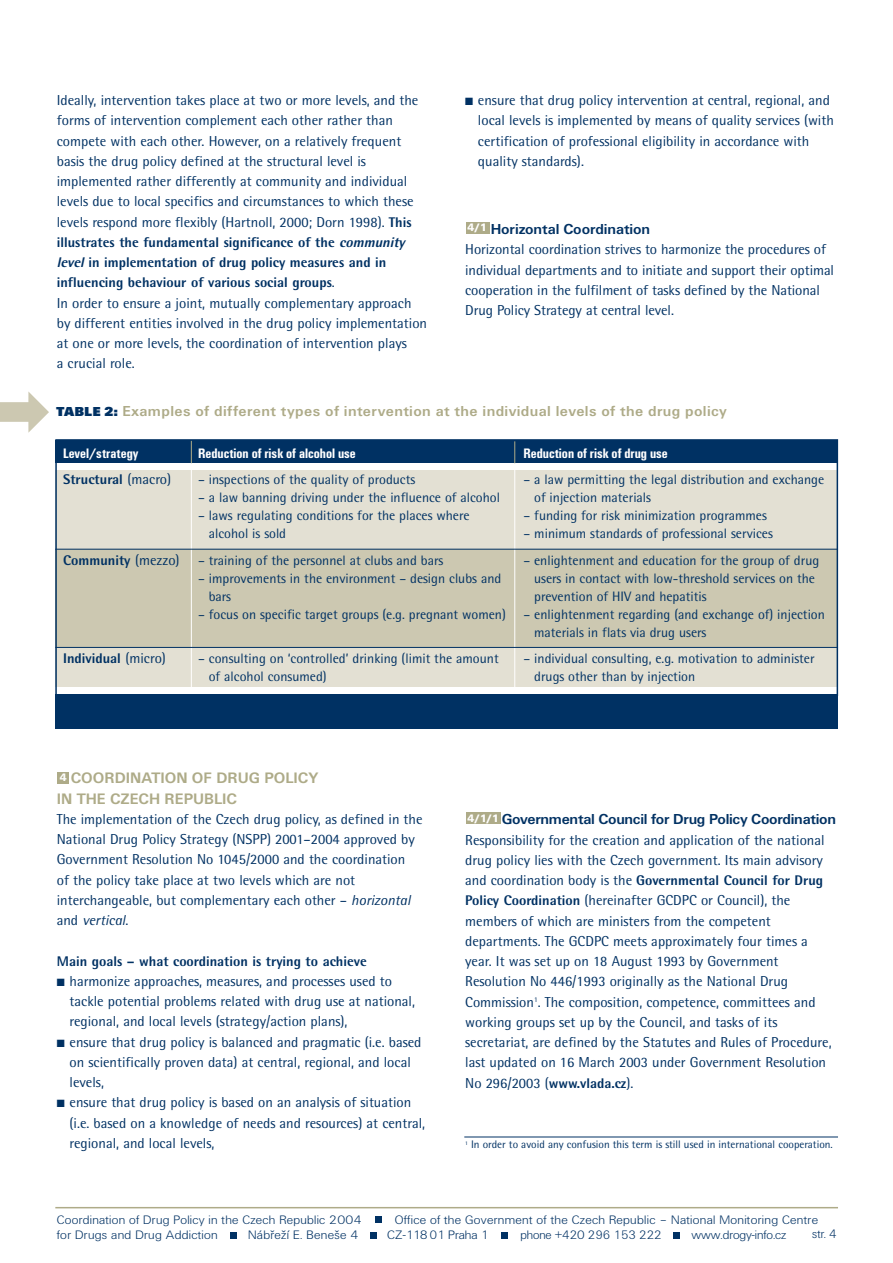
<style>
.page{position:relative;width:893px;height:1263px;background:#fff}
.page>*{position:absolute;margin:0;border:0;box-sizing:border-box;transform-origin:0 0}
.t1{font:16.05px/20.2px "Rotis Semi Sans Extra Bold CE";color:#003163}
.t2{font:700 15.75px/20.2px "Unitus TEE";color:#aeab88}
.t3{font:700 15px "Unitus TEE";letter-spacing:.025em;color:#aeab88}
.t4{font:700 15px "Unitus TEE";letter-spacing:-.02em;color:#003163}
.t5{font:14.25px/20.2px "Rotis Semi Sans CE";color:#003163}
.t6{font:700 condensed 14.25px "Unitus TEE";color:#fff}
.t7{font:13.5px/18px "Rotis Semi Sans CE";color:#003163}
.t8{font:12.75px "Unitus DEE Ligh";letter-spacing:.025em;color:#003163;scale:1.05 1}
.t9{font:12.75px "Unitus DEE Ligh";letter-spacing:.025em;color:#003163;scale:1.04 1}
.t10{font:12.75px "Unitus DEE Ligh";letter-spacing:-.005em;color:#003163}
.t11{font:12.75px "Unitus DEE Ligh";color:#003163;scale:1.05 1}
.t12{font:12.75px "Unitus DEE Ligh";letter-spacing:.025em;color:#003163}
.t13{font:11.25px "Unitus TEE Blac";color:#fff}
.t14{font:10.8px "Rotis Semi Sans CE";color:#003163}
.s1{font-family:"Rotis Semi Sans Extra Bold CE";font-size:16.05px}
.s2{font-style:italic}
.s3{font-family:"Rotis Semi Sans CE";font-size:14.25px}
.s4{font-family:"Unitus DEE Ultr";font-size:13.5px;color:#003163}
</style>
<div class="page">
<hr style="left:55px;top:1207px;width:783px;height:1px;background:#aeab88">
<svg style="left:375px;top:1217px;width:6px;height:6px"></svg>
<div style="left:230px;top:1232px;width:7px;height:7px;background:#003163"></div>
<div style="left:370px;top:1232px;width:7px;height:7px;background:#003163"></div>
<div style="left:501px;top:1232px;width:7px;height:7px;background:#003163"></div>
<div style="left:673px;top:1232px;width:7px;height:7px;background:#003163"></div>
<div style="left:466px;top:222px;width:23px;height:12px;background:#aeab88"></div>
<div style="left:58px;top:772px;width:11px;height:12px;background:#aeab88"></div>
<div style="left:466px;top:812px;width:34px;height:12px;background:#aeab88"></div>
<div style="left:55px;top:470px;width:783px;height:79px;background:#e3e0d3"></div>
<div style="left:55px;top:549px;width:783px;height:98px;background:#ccc8b1"></div>
<div style="left:55px;top:648px;width:783px;height:39px;background:#e3e0d3"></div>
<div style="left:55px;top:440px;width:783px;height:23px;background:#003163"></div>
<svg style="left:191px;top:442px;width:1px;height:21px"></svg>
<hr style="left:191px;top:466px;width:1px;height:225px;background:#fff">
<hr style="left:514px;top:467px;width:1px;height:225px;background:#fff">
<svg style="left:514px;top:442px;width:1px;height:21px"></svg>
<hr style="left:55px;top:549px;width:783px;height:1px;background:#003163">
<hr style="left:55px;top:647px;width:783px;height:1px;background:#003163">
<div style="left:55px;top:439px;width:783px;height:257px;border:2px solid #003163"></div>
<svg style="left:1px;top:391px;width:48px;height:42px"></svg>
<div style="left:55px;top:695px;width:783px;height:34px;background:#003163"></div>
<hr style="left:464px;top:1137px;width:374px;height:1px;background:#003163">
<p class="t5" style="left:57px;top:91px;width:363px">Ideally, intervention takes place at two or more levels, and the forms of intervention complement each other rather than compete with each other. However, on a relatively frequent basis the drug policy defined at the structural level is implemented rather differently at community and individual levels due to local specifics and circumstances to which these levels respond more flexibly (Hartnoll, 2000; Dorn 1998). <span class="s1">This</span></p>
<p class="t1" style="left:57px;top:233px;width:349px">illustrates the fundamental significance of the <span class="s2">community level</span> in implementation of drug policy measures and in influencing behaviour of various social groups<span class="s3">.</span></p>
<p class="t5" style="left:57px;top:294px;width:372px">In order to ensure a joint, mutually complementary approach by different entities involved in the drug policy implementation at one or more levels, the coordination of intervention plays<br>a crucial role.</p>
<p class="t5" style="left:478px;top:91px;width:357px;text-indent:-13px">■ ensure that drug policy intervention at central, regional, and local levels is implemented by means of quality services (with certification of professional eligibility in accordance with quality standards).</p>
<p class="t13" style="left:467px;top:224px;width:21px">4/1</p>
<p class="t4" style="left:490px;top:224px;width:161px">Horizontal Coordination</p>
<p class="t5" style="left:465px;top:241px;width:370px">Horizontal coordination strives to harmonize the procedures of individual departments and to initiate and support their optimal cooperation in the fulfilment of tasks defined by the National Drug Policy Strategy at central level.</p>
<p class="t3" style="left:56px;top:406px;width:672px"><span class="s4">TABLE 2:</span> Examples of different types of intervention at the individual levels of the drug policy</p>
<p class="t6" style="left:63px;top:448px;width:77px">Level/strategy</p>
<p class="t1" style="left:63px;top:471px;width:109px">Structural <span class="s3">(macro)</span></p>
<p class="t1" style="left:63px;top:551px;width:118px">Community <span class="s3">(mezzo)</span></p>
<p class="t1" style="left:63px;top:650px;width:104px">Individual <span class="s3">(micro)</span></p>
<p class="t6" style="left:198px;top:448px;width:159px">Reduction of risk of alcohol use</p>
<p class="t7" style="left:198px;top:472px;width:219px">– inspections of the quality of products</p>
<p class="t7" style="left:198px;top:490px;width:303px">– a law banning driving under the influence of alcohol</p>
<p class="t7" style="left:209px;top:508px;width:262px;text-indent:-11px">– laws regulating conditions for the places where alcohol is sold</p>
<p class="t7" style="left:198px;top:552px;width:246px">– training of the personnel at clubs and bars</p>
<p class="t7" style="left:209px;top:570px;width:294px;text-indent:-11px">– improvements in the environment – design clubs and bars</p>
<p class="t7" style="left:198px;top:606px;width:309px">– focus on specific target groups (e.g. pregnant women)</p>
<p class="t7" style="left:209px;top:651px;width:291px;text-indent:-11px">– consulting on ‘controlled’ drinking (limit the amount of alcohol consumed)</p>
<p class="t6" style="left:523px;top:448px;width:146px">Reduction of risk of drug use</p>
<p class="t7" style="left:534px;top:472px;width:291px;text-indent:-11px">– a law permitting the legal distribution and exchange of injection materials</p>
<p class="t7" style="left:523px;top:508px;width:245px">– funding for risk minimization programmes</p>
<p class="t7" style="left:523px;top:526px;width:251px">– minimum standards of professional services</p>
<p class="t7" style="left:534px;top:552px;width:287px;text-indent:-11px">– enlightenment and education for the group of drug users in contact with low-threshold services on the prevention of HIV and hepatitis</p>
<p class="t7" style="left:534px;top:606px;width:292px;text-indent:-11px">– enlightenment regarding (and exchange of) injection materials in flats via drug users</p>
<p class="t7" style="left:534px;top:651px;width:282px;text-indent:-11px">– individual consulting, e.g. motivation to administer drugs other than by injection</p>
<p class="t2" style="left:57px;top:770px;width:263px;text-indent:14px">COORDINATION OF DRUG POLICY<br>IN THE CZECH REPUBLIC</p>
<p class="t5" style="left:57px;top:810px;width:367px">The implementation of the Czech drug policy, as defined in the National Drug Policy Strategy (NSPP) 2001–2004 approved by Government Resolution No 1045/2000 and the coordination<br>of the policy take place at two levels which are not interchangeable, but complementary each other – <span class="s2">horizontal </span>and <span class="s2">vertical</span>.</p>
<p class="t1" style="left:57px;top:952px;width:311px">Main goals – what coordination is trying to achieve</p>
<p class="t5" style="left:70px;top:972px;width:347px;text-indent:-13px">■ harmonize approaches, measures, and processes used to tackle potential problems related with drug use at national, regional, and local levels (strategy/action plans),</p>
<p class="t5" style="left:70px;top:1033px;width:353px;text-indent:-13px">■ ensure that drug policy is balanced and pragmatic (i.e. based on scientifically proven data) at central, regional, and local levels,</p>
<p class="t5" style="left:70px;top:1094px;width:357px;text-indent:-13px">■ ensure that drug policy is based on an analysis of situation (i.e. based on a knowledge of needs and resources) at central, regional, and local levels,</p>
<p class="t13" style="left:60px;top:774px;width:8px">4</p>
<p class="t13" style="left:467px;top:814px;width:33px">4/1/1</p>
<p class="t4" style="left:501px;top:814px;width:336px">Governmental Council for Drug Policy Coordination</p>
<p class="t5" style="left:465px;top:831px;width:361px">Responsibility for the creation and application of the national drug policy lies with the Czech government. Its main advisory</p>
<p class="t1" style="left:465px;top:872px;width:359px"><span class="s3">and coordination body is the</span> Governmental Council for Drug</p>
<p class="t5" style="left:465px;top:892px;width:368px"><span class="s1">Policy Coordination</span> (hereinafter GCDPC or Council), the members of which are ministers from the competent departments. The GCDPC meets approximately four times a year. It was set up on 18 August 1993 by Government Resolution No 446/1993 originally as the National Drug Commission<sup>1</sup>. The composition, competence, committees and working groups set up by the Council, and tasks of its secretariat, are defined by the Statutes and Rules of Procedure, last updated on 16 March 2003 under Government Resolution No 296/2003 (<span class="s1">www.vlada.cz</span>).</p>
<p class="t14" style="left:465px;top:1141px;width:369px"><sup>1</sup> In order to avoid any confusion this term is still used in international cooperation.</p>
<p class="t9" style="left:57px;top:1215px;width:294px">Coordination of Drug Policy in the Czech Republic 2004</p>
<p class="t8" style="left:394px;top:1215px;width:405px">Office of the Government of the Czech Republic – National Monitoring Centre</p>
<p class="t8" style="left:57px;top:1230px;width:155px">for Drugs and Drug Addiction</p>
<p class="t8" style="left:248px;top:1230px;width:106px">Nábřeží E. Beneše 4</p>
<p class="t11" style="left:387px;top:1230px;width:98px">CZ-118 01 Praha 1</p>
<p class="t10" style="left:520px;top:1230px;width:143px">phone +420 296 153 222</p>
<p class="t10" style="left:691px;top:1230px;width:96px">www.drogy-info.cz</p>
<p class="t12" style="left:812px;top:1229px;width:26px">str. 4</p>
</div>
